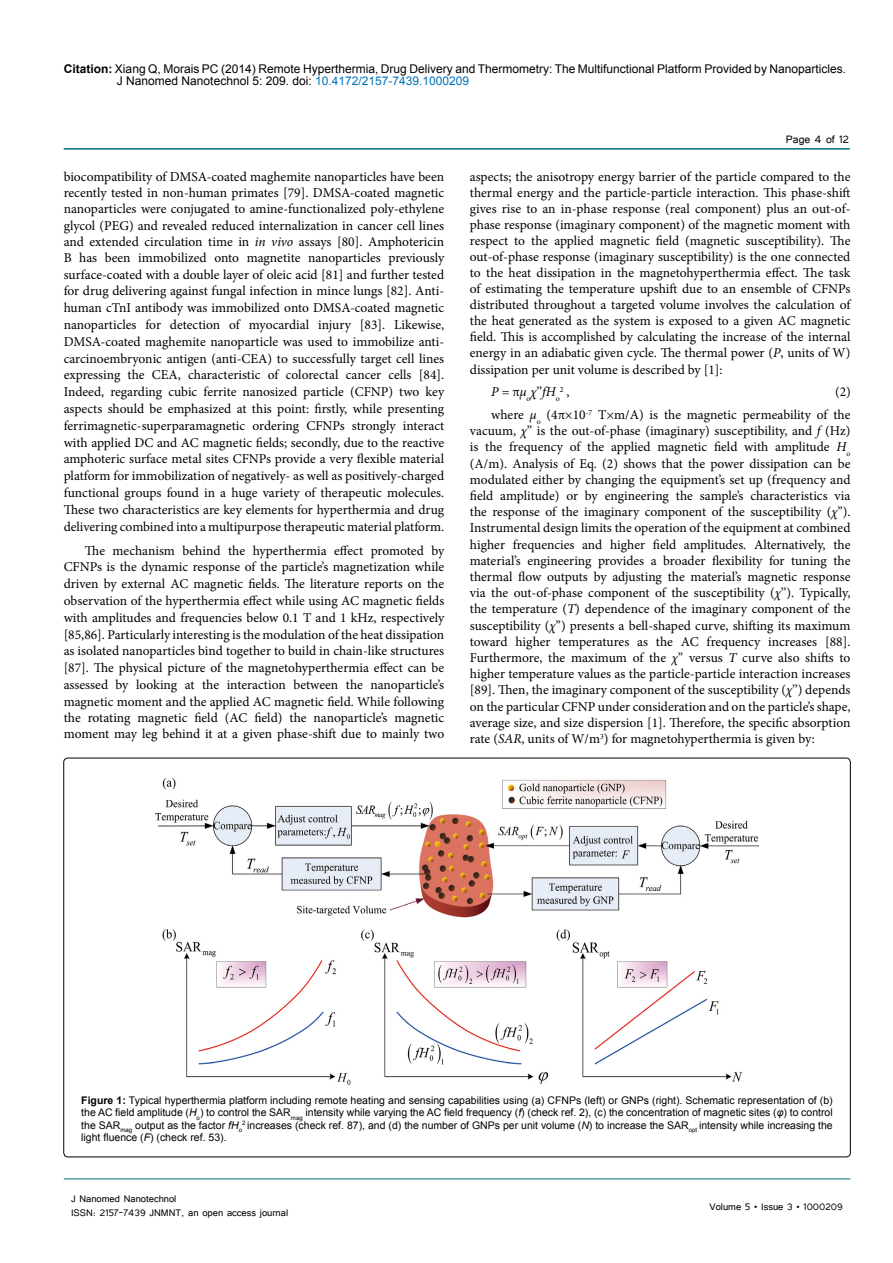
<style>
.page{position:relative;width:893px;height:1263px;background:#fff}
.page>*{position:absolute;margin:0;border:0;box-sizing:border-box;transform-origin:0 0}
.t1{font:13.5px/16.6px "Minion Pro";color:#000;text-align:justify}
.t2{font:italic 13.5px "Minion Pro";color:#000}
.t3{font:13.5px "Tunga";color:#000}
.t4{font:12px/12.6px "Arial";color:#000}
.t5{font:12px/14.4px "Tunga";color:#000}
.t6{font:10.5px/12.6px "Arial";color:#000;text-align:justify}
.t7{font:7.8px "Minion Pro";color:#000}
.s1{font-weight:700}
.s2{color:#0072bc}
.s3{font-style:italic}
.s4{font-style:normal}
.s5{font-size:13.5px}
</style>
<div class="page">
<hr style="left:64px;top:148px;width:786px;height:2px;background:#007071">
<hr style="left:64px;top:1179px;width:786px;height:1px;background:#007071">
<img style="left:156px;top:777px;width:602px;height:308px">
<p class="t4" style="left:117px;top:62px;width:731px;text-indent:-53px"><span class="s1">Citation:</span> Xiang Q, Morais PC (2014) Remote Hyperthermia, Drug Delivery and Thermometry: The Multifunctional Platform Provided by Nanoparticles.<br>J Nanomed Nanotechnol 5: 209. doi: <span class="s2">10.4172/2157-7439.1000209</span></p>
<p class="t1" style="left:64px;top:168px;width:382px">biocompatibility of DMSA-coated maghemite nanoparticles have been recently tested in non-human primates [79]. DMSA-coated magnetic nanoparticles were conjugated to amine-functionalized poly-ethylene glycol (PEG) and revealed reduced internalization in cancer cell lines and extended circulation time in <span class="s3">in vivo</span> assays [80]. Amphotericin B has been immobilized onto magnetite nanoparticles previously surface-coated with a double layer of oleic acid [81] and further tested for drug delivering against fungal infection in mince lungs [82]. Anti&shy;human cTnI antibody was immobilized onto DMSA-coated magnetic nanoparticles for detection of myocardial injury [83]. Likewise, DMSA-coated maghemite nanoparticle was used to immobilize anti&shy;carcinoembryonic antigen (anti-CEA) to successfully target cell lines expressing the CEA, characteristic of colorectal cancer cells [84].<br>Indeed, regarding cubic ferrite nanosized particle (CFNP) two key aspects should be emphasized at this point: firstly, while presenting ferrimagnetic-superparamagnetic ordering CFNPs strongly interact with applied DC and AC magnetic fields; secondly, due to the reactive amphoteric surface metal sites CFNPs provide a very flexible material platform for immobilization of negatively- as well as positively-charged functional groups found in a huge variety of therapeutic molecules.<br>These two characteristics are key elements for hyperthermia and drug delivering combined into a multipurpose therapeutic material platform.</p>
<p class="t1" style="left:64px;top:542px;width:382px;text-indent:21px">The mechanism behind the hyperthermia effect promoted by CFNPs is the dynamic response of the particle’s magnetization while driven by external AC magnetic fields. The literature reports on the observation of the hyperthermia effect while using AC magnetic fields with amplitudes and frequencies below 0.1 T and 1 kHz, respectively [85,86]. Particularly interesting is the modulation of the heat dissipation as isolated nanoparticles bind together to build in chain-like structures [87]. The physical picture of the magnetohyperthermia effect can be assessed by looking at the interaction between the nanoparticle’s magnetic moment and the applied AC magnetic field. While following the rotating magnetic field (AC field) the nanoparticle’s magnetic moment may leg behind it at a given phase-shift due to mainly two</p>
<p class="t3" style="left:786px;top:131px;width:65px">Page 4 of 12</p>
<p class="t1" style="left:470px;top:168px;width:382px;line-height:16px">aspects; the anisotropy energy barrier of the particle compared to the thermal energy and the particle-particle interaction. This phase-shift gives rise to an in-phase response (real component) plus an out-of&shy;phase response (imaginary component) of the magnetic moment with respect to the applied magnetic field (magnetic susceptibility). The out-of-phase response (imaginary susceptibility) is the one connected to the heat dissipation in the magnetohyperthermia effect. The task of estimating the temperature upshift due to an ensemble of CFNPs distributed throughout a targeted volume involves the calculation of the heat generated as the system is exposed to a given AC magnetic field. This is accomplished by calculating the increase of the internal energy in an adiabatic given cycle. The thermal power (<span class="s3">P</span>, units of W) dissipation per unit volume is described by [1]:</p>
<p class="t2" style="left:491px;top:383px;width:70px">P <span class="s4">= π</span>μ<sub>o</sub>χ<span class="s4">’’</span>fH<sub>o</sub></p>
<p class="t7" style="left:560px;top:384px;width:11px">2 <span class="s5">,</span></p>
<p class="t1" style="left:491px;top:381px;width:361px;line-height:22.6px;text-align:right">(2)<br>where <span class="s3">μ</span><sub>o</sub> (4π×10<sup>-7</sup> T×m/A) is the magnetic permeability of the</p>
<p class="t1" style="left:470px;top:423px;width:382px;line-height:16.2px">vacuum, <span class="s3">χ</span>’’ is the out-of-phase (imaginary) susceptibility, and <span class="s3">f</span> (Hz) is the frequency of the applied magnetic field with amplitude <span class="s3">H</span><sub>o </sub>(A/m). Analysis of Eq. (2) shows that the power dissipation can be modulated either by changing the equipment’s set up (frequency and field amplitude) or by engineering the sample’s characteristics via the response of the imaginary component of the susceptibility (<span class="s3">χ</span>’’).<br>Instrumental design limits the operation of the equipment at combined higher frequencies and higher field amplitudes. Alternatively, the material’s engineering provides a broader flexibility for tuning the thermal flow outputs by adjusting the material’s magnetic response via the out-of-phase component of the susceptibility (<span class="s3">χ</span>’’). Typically, the temperature (<span class="s3">T</span>) dependence of the imaginary component of the susceptibility (<span class="s3">χ</span>’’) presents a bell-shaped curve, shifting its maximum toward higher temperatures as the AC frequency increases [88].<br>Furthermore, the maximum of the <span class="s3">χ</span>’’ versus <span class="s3">T</span> curve also shifts to higher temperature values as the particle-particle interaction increases [89]. Then, the imaginary component of the susceptibility (<span class="s3">χ</span>’’) depends on the particular CFNP under consideration and on the particle’s shape, average size, and size dispersion [1]. Therefore, the specific absorption rate (<span class="s3">SAR</span>, units of W/m<sup>3</sup>) for magnetohyperthermia is given by:</p>
<p class="t6" style="left:81px;top:1094px;width:753px"><span class="s1">Figure 1:</span> Typical hyperthermia platform including remote heating and sensing capabilities using (a) CFNPs (left) or GNPs (right). Schematic representation of (b) the AC field amplitude (<span class="s3">H</span><sub>o</sub>) to control the SAR<sub>mag</sub> intensity while varying the AC field frequency (<span class="s3">f</span>) (check ref. 2), (c) the concentration of magnetic sites (<span class="s3">φ</span>) to control the SAR<sub>mag</sub> output as the factor <span class="s3">fH</span><sub>o</sub><sup>2</sup> increases (check ref. 87), and (d) the number of GNPs per unit volume (<span class="s3">N</span>) to increase the SAR<sub>opt</sub> intensity while increasing the light fluence (<span class="s3">F</span>) (check ref. 53).</p>
<p class="t5" style="left:71px;top:1190px;width:219px">J Nanomed Nanotechnol<br>ISSN: 2157-7439 JNMNT, an open access journal</p>
<p class="t5" style="left:709px;top:1199px;width:135px">Volume 5 • Issue 3 • 1000209</p>
</div>
